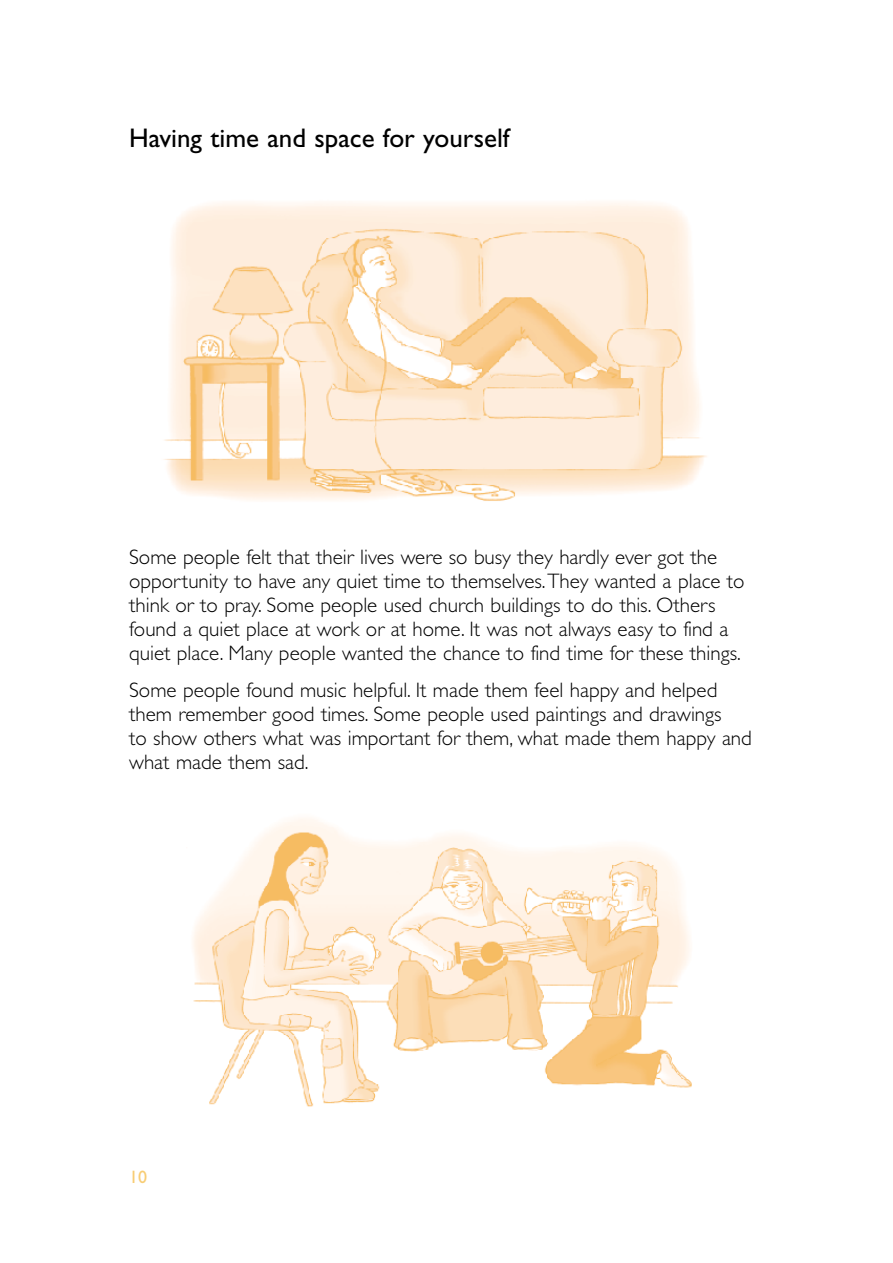
<style>
.page{position:relative;width:893px;height:1263px;background:#fff}
.page>*{position:absolute;margin:0;border:0;box-sizing:border-box;transform-origin:0 0}
.t1{font:27px "Gill Sans";color:#000}
.t2{font:300 21px/24px "Gill Sans";color:#000}
.t3{font:18px "Gill Sans";color:#f8cd75}
</style>
<div class="page">
<img style="left:193px;top:818px;width:499px;height:289px">
<img style="left:164px;top:202px;width:543px;height:299px">
<p class="t1" style="left:129px;top:129px;width:382px">Having time and space for yourself</p>
<p class="t2" style="left:129px;top:547px;width:617px">Some people felt that their lives were so busy they hardly ever got the opportunity to have any quiet time to themselves.They wanted a place to think or to pray. Some people used church buildings to do this. Others found a quiet place at work or at home. It was not always easy to find a quiet place. Many people wanted the chance to find time for these things.</p>
<p class="t2" style="left:129px;top:680px;width:624px">Some people found music helpful. It made them feel happy and helped them remember good times. Some people used paintings and drawings<br>to show others what was important for them, what made them happy and what made them sad.</p>
<p class="t3" style="left:129px;top:1171px;width:19px">10</p>
</div>
